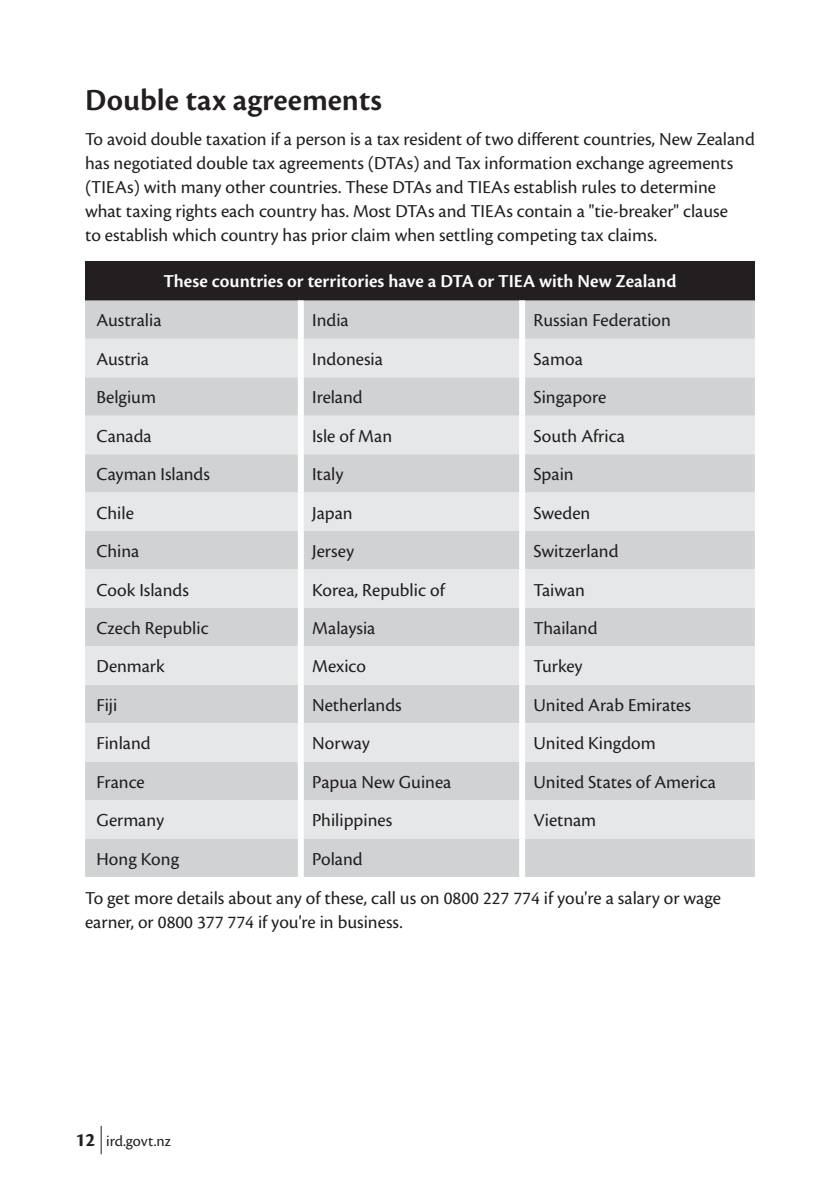
<style>
.page{position:relative;width:840px;height:1191px;background:#fff}
.page>*{position:absolute;margin:0;border:0;box-sizing:border-box;transform-origin:0 0}
.t1{font:600 32px "Cronos Pro";letter-spacing:.005em;color:#231f20}
.t2{font:19px/24px "Cronos Pro";color:#231f20}
.t3{font:600 19px "Cronos Pro";color:#fff}
.t4{font:16px "Cronos Pro";color:#231f20}
.s1{font-weight:700;font-size:20px}
</style>
<div class="page">
<svg style="left:101px;top:1125px;width:1px;height:29px"></svg>
<div style="left:85px;top:261px;width:669px;height:39px;background:#231f20"></div>
<div style="left:85px;top:300px;width:669px;height:577px;background:#d1d2d4"></div>
<svg style="left:85px;top:339px;width:669px;height:499px;background:#dcdddf"></svg>
<div style="left:297px;top:300px;width:6px;height:39px;background:#fff"></div>
<div style="left:519px;top:300px;width:6px;height:39px;background:#fff"></div>
<div style="left:297px;top:339px;width:6px;height:38px;background:#fff"></div>
<div style="left:519px;top:339px;width:6px;height:38px;background:#fff"></div>
<div style="left:297px;top:377px;width:6px;height:39px;background:#fff"></div>
<div style="left:519px;top:377px;width:6px;height:39px;background:#fff"></div>
<div style="left:297px;top:416px;width:6px;height:38px;background:#fff"></div>
<div style="left:519px;top:416px;width:6px;height:38px;background:#fff"></div>
<div style="left:297px;top:454px;width:6px;height:38px;background:#fff"></div>
<div style="left:519px;top:454px;width:6px;height:38px;background:#fff"></div>
<div style="left:297px;top:492px;width:6px;height:39px;background:#fff"></div>
<div style="left:519px;top:492px;width:6px;height:39px;background:#fff"></div>
<div style="left:297px;top:531px;width:6px;height:38px;background:#fff"></div>
<div style="left:519px;top:531px;width:6px;height:38px;background:#fff"></div>
<div style="left:297px;top:569px;width:6px;height:39px;background:#fff"></div>
<div style="left:519px;top:569px;width:6px;height:39px;background:#fff"></div>
<div style="left:297px;top:608px;width:6px;height:38px;background:#fff"></div>
<div style="left:519px;top:608px;width:6px;height:38px;background:#fff"></div>
<div style="left:297px;top:646px;width:6px;height:38px;background:#fff"></div>
<div style="left:519px;top:646px;width:6px;height:38px;background:#fff"></div>
<div style="left:297px;top:684px;width:6px;height:39px;background:#fff"></div>
<div style="left:519px;top:684px;width:6px;height:39px;background:#fff"></div>
<div style="left:297px;top:723px;width:6px;height:38px;background:#fff"></div>
<div style="left:519px;top:723px;width:6px;height:38px;background:#fff"></div>
<div style="left:297px;top:761px;width:6px;height:39px;background:#fff"></div>
<div style="left:519px;top:761px;width:6px;height:39px;background:#fff"></div>
<div style="left:297px;top:800px;width:6px;height:38px;background:#fff"></div>
<div style="left:519px;top:800px;width:6px;height:38px;background:#fff"></div>
<div style="left:297px;top:838px;width:6px;height:39px;background:#fff"></div>
<div style="left:519px;top:838px;width:6px;height:39px;background:#fff"></div>
<h1 class="t1" style="left:85px;top:82px;width:298px">Double tax agreements</h1>
<p class="t2" style="left:85px;top:127px;width:670px">To avoid double taxation if a person is a tax resident of two different countries, New Zealand has negotiated double tax agreements (DTAs) and Tax information exchange agreements (TIEAs) with many other countries. These DTAs and TIEAs establish rules to determine what taxing rights each country has. Most DTAs and TIEAs contain a "tie-breaker" clause<br>to establish which country has prior claim when settling competing tax claims.</p>
<p class="t3" style="left:163px;top:270px;width:514px">These countries or territories have a DTA or TIEA with New Zealand</p>
<p class="t2" style="left:96px;top:309px;width:66px">Australia</p>
<p class="t2" style="left:312px;top:309px;width:38px">India</p>
<p class="t2" style="left:533px;top:309px;width:139px">Russian Federation</p>
<p class="t2" style="left:96px;top:347px;width:54px">Austria</p>
<p class="t2" style="left:312px;top:347px;width:72px">Indonesia</p>
<p class="t2" style="left:533px;top:347px;width:51px">Samoa</p>
<p class="t2" style="left:96px;top:385px;width:61px">Belgium</p>
<p class="t2" style="left:312px;top:385px;width:52px">Ireland</p>
<p class="t2" style="left:533px;top:385px;width:74px">Singapore</p>
<p class="t2" style="left:96px;top:424px;width:57px">Canada</p>
<p class="t2" style="left:312px;top:424px;width:81px">Isle of Man</p>
<p class="t2" style="left:533px;top:424px;width:93px">South Africa</p>
<p class="t2" style="left:96px;top:462px;width:115px">Cayman Islands</p>
<p class="t2" style="left:312px;top:462px;width:33px">Italy</p>
<p class="t2" style="left:533px;top:462px;width:42px">Spain</p>
<p class="t2" style="left:96px;top:501px;width:39px">Chile</p>
<p class="t2" style="left:312px;top:501px;width:42px">Japan</p>
<p class="t2" style="left:533px;top:501px;width:58px">Sweden</p>
<p class="t2" style="left:96px;top:539px;width:44px">China</p>
<p class="t2" style="left:312px;top:539px;width:43px">Jersey</p>
<p class="t2" style="left:533px;top:539px;width:86px">Switzerland</p>
<p class="t2" style="left:96px;top:577px;width:94px">Cook Islands</p>
<p class="t2" style="left:312px;top:577px;width:134px">Korea, Republic of</p>
<p class="t2" style="left:533px;top:577px;width:53px">Taiwan</p>
<p class="t2" style="left:96px;top:616px;width:114px">Czech Republic</p>
<p class="t2" style="left:312px;top:616px;width:65px">Malaysia</p>
<p class="t2" style="left:533px;top:616px;width:65px">Thailand</p>
<p class="t2" style="left:96px;top:654px;width:70px">Denmark</p>
<p class="t2" style="left:312px;top:654px;width:55px">Mexico</p>
<p class="t2" style="left:533px;top:654px;width:51px">Turkey</p>
<p class="t2" style="left:96px;top:693px;width:22px">Fiji</p>
<p class="t2" style="left:312px;top:693px;width:91px">Netherlands</p>
<p class="t2" style="left:533px;top:693px;width:159px">United Arab Emirates</p>
<p class="t2" style="left:96px;top:731px;width:56px">Finland</p>
<p class="t2" style="left:312px;top:731px;width:59px">Norway</p>
<p class="t2" style="left:533px;top:731px;width:124px">United Kingdom</p>
<p class="t2" style="left:96px;top:770px;width:50px">France</p>
<p class="t2" style="left:312px;top:770px;width:141px">Papua New Guinea</p>
<p class="t2" style="left:533px;top:770px;width:184px">United States of America</p>
<p class="t2" style="left:96px;top:808px;width:69px">Germany</p>
<p class="t2" style="left:312px;top:808px;width:81px">Philippines</p>
<p class="t2" style="left:533px;top:808px;width:64px">Vietnam</p>
<p class="t2" style="left:96px;top:846px;width:84px">Hong Kong</p>
<p class="t2" style="left:85px;top:838px;width:637px;line-height:39.8px;text-indent:227px">Poland<br>To get more details about any of these, call us on 0800 227 774 if you're a salary or wage</p>
<p class="t2" style="left:85px;top:910px;width:319px">earner, or 0800 377 774 if you're in business.</p>
<p class="t4" style="left:75px;top:1131px;width:97px"><span class="s1">12</span> ird.govt.nz</p>
</div>
